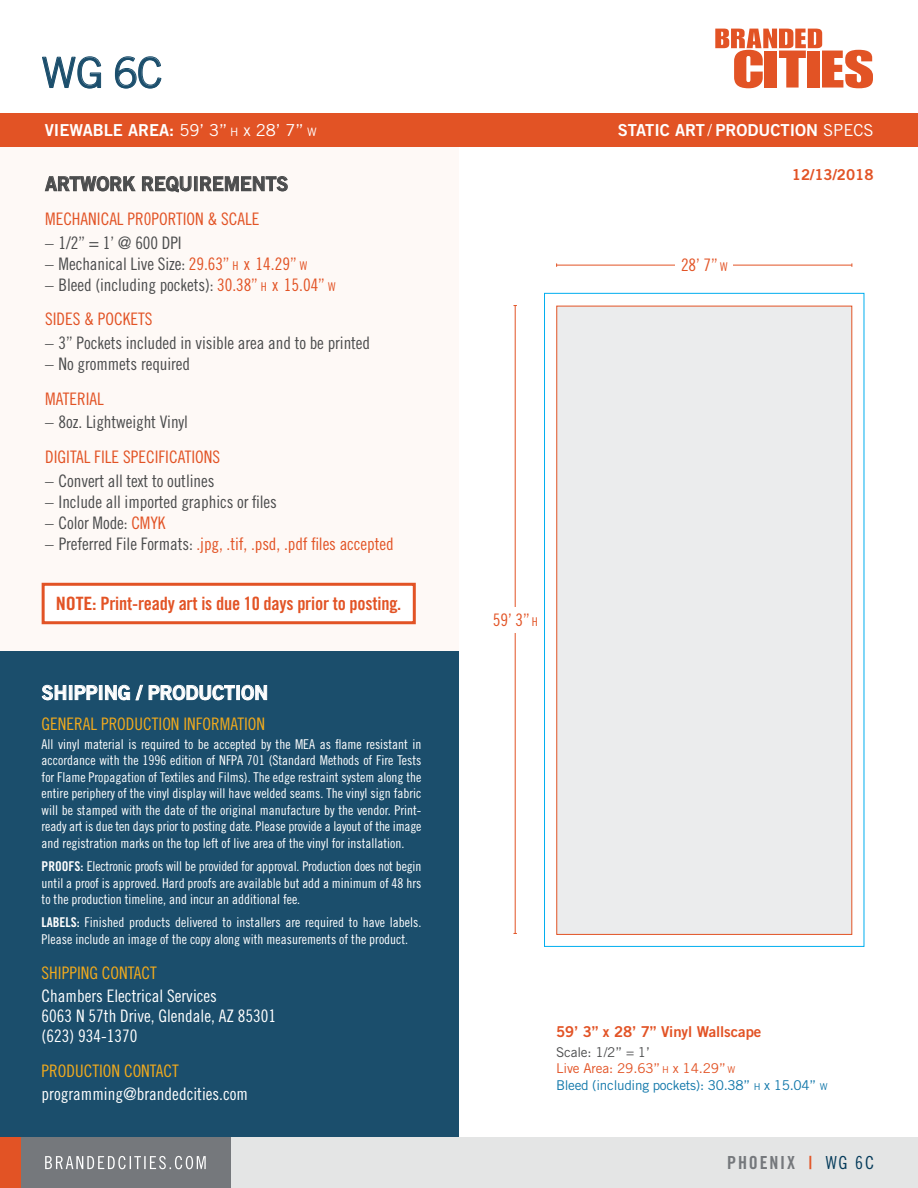
<style>
.page{position:relative;width:918px;height:1188px;background:#fff}
.page>*{position:absolute;margin:0;border:0;box-sizing:border-box;transform-origin:0 0}
.t1{font:42px "Trade Gothic LT Std";color:#1b4e6c}
.t2{font:19.5px "Trade Gothic LT Std Bd 2";letter-spacing:-.005em;color:#fff}
.t3{font:19.5px "Trade Gothic LT Std Bd 2";letter-spacing:-.005em;color:#4b4c4d}
.t4{font:18.3px "Trade Gothic LT Std Bd Cn 20";letter-spacing:-.01em;color:#e25325;scale:1.1 1}
.t5{font:18px "Trade Gothic LT Std Bd Cn 20";letter-spacing:.1em;color:#75787c}
.t6{font:17.25px "Trade Gothic LT Std Cn 18";letter-spacing:-.005em;color:#4b4c4d}
.t7{font:17.25px/34.5px "Trade Gothic LT Std Cn 18";letter-spacing:-.005em;color:#e25325}
.t8{font:17.25px/20.2px "Trade Gothic LT Std Cn 18";color:#fff}
.t9{font:17.25px "Trade Gothic LT Std Cn 18";color:#f1aa1d}
.t10{font:16.5px "Trade Gothic LT Std Bd 2";color:#fff}
.t11{font:15px "Trade Gothic LT Std Bd 2";letter-spacing:-.005em;color:#e25325}
.t12{font:13.5px/16.5px "Trade Gothic LT Std Cn 18";color:#fff;text-align:justify}
.t13{font:13.5px/16.5px "Trade Gothic LT Std";letter-spacing:-.02em;color:#0f76a9}
.s1{font-family:"Trade Gothic LT Std"}
.s2{font-family:"Trade Gothic LT Std";font-size:11.55px}
.s3{color:#e25325}
.s4{font-size:12.15px;color:#e25325}
.s5{color:#4b4c4d}
.s6{font-size:12.15px}
.s7{font-family:"Trade Gothic LT Std Bd Cn 20"}
.s8{font-size:9.45px;color:#e25325}
.s9{font-size:9.45px}
.s10{font-family:"Trade Gothic LT Std Cn 18";color:#053b5b}
</style>
<div class="page">
<div style="left:0;top:651px;width:459px;height:505px;background:#1b4e6c"></div>
<svg style="left:42px;top:685px;width:24px;height:15px"></svg>
<div style="left:69px;top:685px;width:3px;height:15px;border:1px solid #fff"></div>
<svg style="left:75px;top:685px;width:23px;height:15px"></svg>
<div style="left:99px;top:685px;width:3px;height:15px;border:1px solid #fff"></div>
<svg style="left:105px;top:685px;width:38px;height:15px"></svg>
<svg style="left:149px;top:685px;width:86px;height:15px"></svg>
<div style="left:237px;top:685px;width:3px;height:15px;border:1px solid #fff"></div>
<svg style="left:241px;top:685px;width:26px;height:15px"></svg>
<div style="left:0;top:147px;width:459px;height:504px;background:#fef9f6"></div>
<div style="left:42px;top:583px;width:374px;height:41px;background:#fff;border:3px solid #e25325"></div>
<svg style="left:45px;top:176px;width:91px;height:15px"></svg>
<svg style="left:142px;top:176px;width:50px;height:16px"></svg>
<div style="left:194px;top:176px;width:3px;height:15px;border:1px solid #4b4c4d"></div>
<svg style="left:200px;top:176px;width:88px;height:15px"></svg>
<svg style="left:715px;top:29px;width:158px;height:59px"></svg>
<svg style="left:42px;top:57px;width:59px;height:31px"></svg>
<svg style="left:115px;top:57px;width:46px;height:31px"></svg>
<div style="left:0;top:113px;width:918px;height:34px;background:#e25325"></div>
<div style="left:228px;top:1137px;width:690px;height:51px;background:#e4e5e5"></div>
<div style="left:19px;top:1137px;width:212px;height:51px;background:#75787c"></div>
<div style="left:0;top:1137px;width:21px;height:51px;background:#e25325"></div>
<svg style="left:45px;top:1156px;width:161px;height:13px"></svg>
<hr style="left:515px;top:306px;width:1px;height:627px;background:#e25325">
<div style="left:493px;top:607px;width:45px;height:25px;background:#fff"></div>
<hr style="left:557px;top:265px;width:295px;height:1px;background:#e25325">
<div style="left:676px;top:253px;width:57px;height:24px;background:#fff"></div>
<div style="left:556px;top:306px;width:296px;height:629px;background:#ebeced;border:1px solid #e25325"></div>
<h1 class="t1" style="left:41px;top:47px;width:123px">WG 6C</h1>
<p class="t10" style="left:45px;top:120px;width:274px">VIEWABLE AREA: <span class="s1">59’ 3”</span> <span class="s2">H</span> <span class="s1">x 28’ 7”</span> <span class="s2">W</span></p>
<p class="t10" style="left:618px;top:120px;width:257px">STATIC ART <span class="s1">/</span> PRODUCTION <span class="s1">SPECS</span></p>
<p class="t11" style="left:792px;top:165px;width:83px">12/13/2018</p>
<h2 class="t3" style="left:45px;top:172px;width:245px">ARTWORK REQUIREMENTS</h2>
<p class="t7" style="left:45px;top:202px;width:216px">MECHANICAL PR0PORTION &amp; SCALE</p>
<p class="t6" style="left:45px;top:233px;width:138px">– 1/2” = 1’ @ 600 DPI</p>
<p class="t6" style="left:45px;top:254px;width:263px">– Mechanical Live Size: <span class="s3">29.63”</span> <span class="s4">H</span> <span class="s3">x 14.29”</span> <span class="s4">W</span></p>
<p class="t7" style="left:45px;top:267px;width:292px"><span class="s5">– Bleed (including pockets):</span> 30.38” <span class="s6">H</span> x 15.04” <span class="s6">W<br></span>SIDES &amp; POCKETS</p>
<p class="t6" style="left:45px;top:333px;width:327px">– 3” Pockets included in visible area and to be printed</p>
<p class="t6" style="left:45px;top:354px;width:147px">– No grommets required</p>
<p class="t7" style="left:45px;top:381px;width:60px">MATERIAL</p>
<p class="t6" style="left:45px;top:412px;width:144px">– 8oz. Lightweight Vinyl</p>
<p class="t7" style="left:45px;top:439px;width:176px">DIGITAL FILE SPECIFICATIONS</p>
<p class="t6" style="left:45px;top:470px;width:171px">– Convert all text to outlines</p>
<p class="t6" style="left:45px;top:491px;width:233px">– Include all imported graphics or files</p>
<p class="t6" style="left:45px;top:512px;width:122px">– Color Mode: <span class="s3">CMYK</span></p>
<p class="t7" style="left:45px;top:526px;width:350px"><span class="s5">– Preferred File Formats:</span> .jpg, .tif, .psd, .pdf files accepted</p>
<p class="t7" style="left:681px;top:248px;width:48px">28’ 7” <span class="s6">W</span></p>
<h3 class="t4" style="left:56px;top:593px;width:316px">NOTE: Print-ready art is due 10 days prior to posting.</h3>
<h2 class="t2" style="left:42px;top:681px;width:228px">SHIPPING / PRODUCTION</h2>
<p class="t9" style="left:42px;top:713px;width:225px">GENERAL PRODUCTION INFORMATION</p>
<p class="t12" style="left:42px;top:736px;width:381px">All vinyl material is required to be accepted by the MEA as flame resistant in accordance with the 1996 edition of NFPA 701 (Standard Methods of Fire Tests for Flame Propagation of Textiles and Films). The edge restraint system along the entire periphery of the vinyl display will have welded seams. The vinyl sign fabric will be stamped with the date of the original manufacture by the vendor. Print&shy;ready art is due ten days prior to posting date. Please provide a layout of the image and registration marks on the top left of live area of the vinyl for installation.</p>
<p class="t12" style="left:42px;top:858px;width:381px"><span class="s7">PROOFS:</span> Electronic proofs will be provided for approval. Production does not begin until a proof is approved. Hard proofs are available but add a minimum of 48 hrs to the production timeline, and incur an additional fee.</p>
<p class="t12" style="left:42px;top:914px;width:381px"><span class="s7">LABELS:</span> Finished products delivered to installers are required to have labels.<br>Please include an image of the copy along with measurements of the product.</p>
<p class="t9" style="left:42px;top:962px;width:117px">SHIPPING CONTACT</p>
<p class="t8" style="left:42px;top:985px;width:236px">Chambers Electrical Services<br>6063 N 57th Drive, Glendale, AZ 85301 (623) 934-1370</p>
<p class="t9" style="left:42px;top:1061px;width:139px">PRODUCTION CONTACT</p>
<p class="t8" style="left:42px;top:1083px;width:208px">programming@brandedcities.com</p>
<p class="t7" style="left:493px;top:602px;width:47px">59’ 3” <span class="s6">H</span></p>
<p class="t11" style="left:556px;top:1022px;width:207px">59’ 3” x 28’ 7” Vinyl Wallscape</p>
<p class="t13" style="left:556px;top:1044px;width:273px"><span class="s5">Scale: 1/2” = 1’<br></span><span class="s3">Live Area: 29.63”</span> <span class="s8">H</span> <span class="s3">x 14.29”</span> <span class="s8">W<br></span>Bleed (including pockets): 30.38” <span class="s9">H</span> x 15.04” <span class="s9">W</span></p>
<h3 class="t5" style="left:727px;top:1152px;width:148px">PHOENIX <span class="s3">|</span> <span class="s10">WG 6C</span></h3>
</div>
